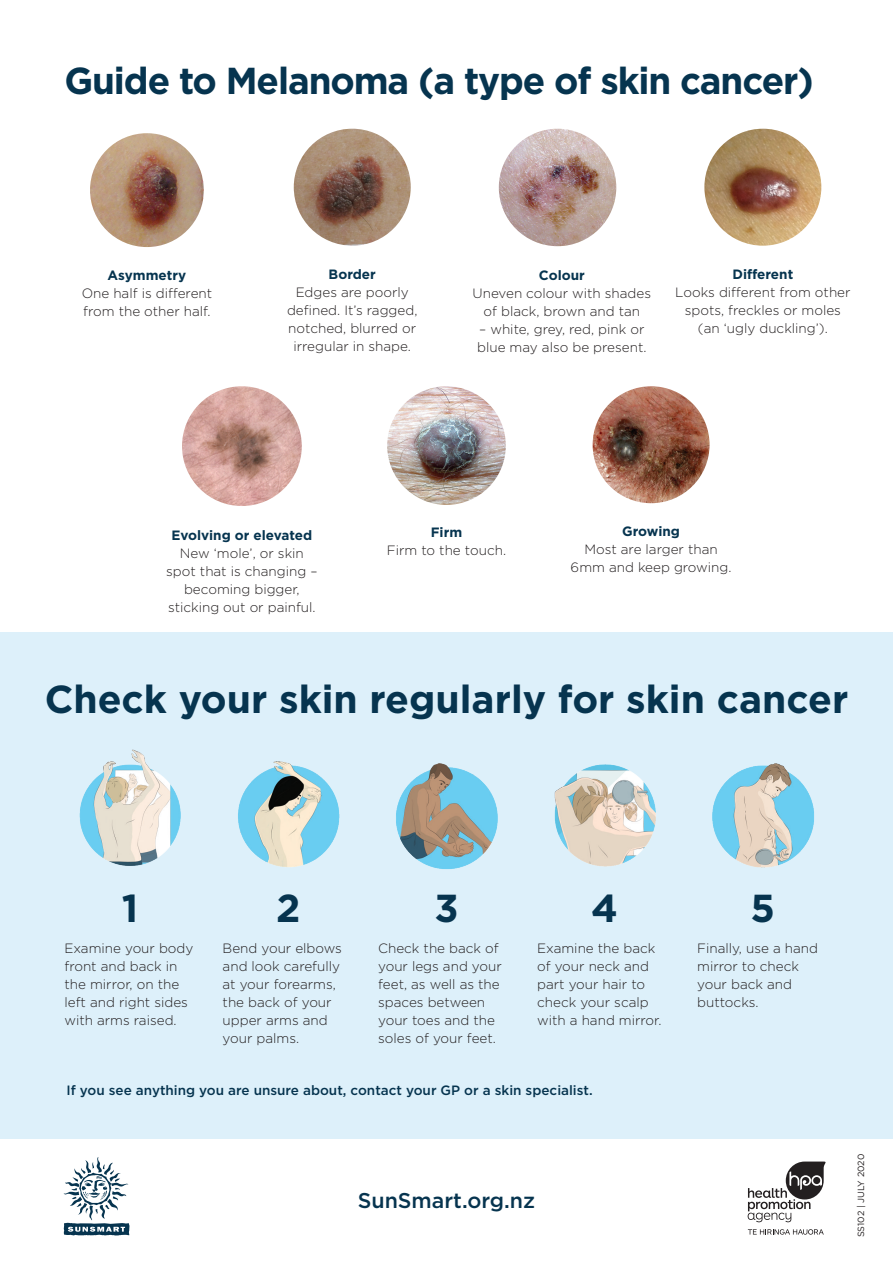
<style>
.page{position:relative;width:893px;height:1263px;background:#fff}
.page>*{position:absolute;margin:0;border:0;box-sizing:border-box;transform-origin:0 0}
.t1{font:700 39px "Gotham";color:#06344f}
.t2{font:700 37.5px "Gotham";letter-spacing:-.03em;color:#06344f}
.t3{font:500 21.3px "Gotham";color:#06344f}
.t4{font:300 13.5px/18px "Gotham";color:#231f20}
.t5{font:500 13.5px "Gotham";color:#06344f}
.t6{font:700 13.5px "Gotham";color:#06344f}
.t7{font:9px "Gotham";color:#231f20}
</style>
<div class="page">
<div style="left:0;top:633px;width:893px;height:506px;background:#ddf0fa"></div>
<svg style="left:64px;top:1157px;width:65px;height:79px"></svg>
<svg style="left:748px;top:1161px;width:78px;height:61px"></svg>
<svg style="left:748px;top:1229px;width:76px;height:5px"></svg>
<div style="left:813px;top:1177px;width:7px;height:7px;background:#231f20;border-radius:50%"></div>
<img style="left:79px;top:749px;width:102px;height:117px">
<img style="left:238px;top:761px;width:102px;height:106px">
<img style="left:396px;top:763px;width:102px;height:106px">
<img style="left:554px;top:764px;width:102px;height:103px">
<img style="left:712px;top:763px;width:103px;height:105px">
<img style="left:90px;top:133px;width:114px;height:114px;border-radius:57px">
<img style="left:294px;top:129px;width:117px;height:117px;border-radius:58px">
<img style="left:704px;top:129px;width:117px;height:117px;border-radius:58px">
<img style="left:593px;top:386px;width:117px;height:117px;border-radius:58px">
<img style="left:387px;top:386px;width:119px;height:119px;border-radius:59px">
<img style="left:182px;top:386px;width:120px;height:120px;border-radius:60px">
<img style="left:499px;top:129px;width:117px;height:117px;border-radius:59px">
<h2 class="t2" style="left:64px;top:56px;width:751px">Guide to Melanoma (a type of skin cancer)</h2>
<p class="t6" style="left:108px;top:266px;width:80px">Asymmetry</p>
<p class="t4" style="left:82px;top:283px;width:132px">One half is different from the other half.</p>
<p class="t6" style="left:329px;top:266px;width:49px">Border</p>
<p class="t4" style="left:287px;top:283px;width:132px;text-align:center">Edges are poorly defined. It’s ragged, notched, blurred or irregular in shape.</p>
<p class="t6" style="left:539px;top:266px;width:47px">Colour</p>
<p class="t4" style="left:473px;top:284px;width:180px;text-align:center">Uneven colour with shades of black, brown and tan</p>
<p class="t4" style="left:477px;top:320px;width:171px">– white, grey, red, pink or blue may also be present.</p>
<p class="t6" style="left:732px;top:266px;width:62px">Different</p>
<p class="t4" style="left:675px;top:283px;width:177px;text-align:center">Looks different from other spots, freckles or moles (an ‘ugly duckling’).</p>
<p class="t6" style="left:171px;top:526px;width:142px">Evolving or elevated</p>
<p class="t4" style="left:166px;top:543px;width:153px;text-align:center">New ‘mole’, or skin spot that is changing – becoming bigger, sticking out or painful.</p>
<p class="t6" style="left:431px;top:524px;width:33px">Firm</p>
<p class="t4" style="left:387px;top:541px;width:121px">Firm to the touch.</p>
<p class="t6" style="left:622px;top:522px;width:59px">Growing</p>
<p class="t4" style="left:571px;top:540px;width:162px;text-align:center">Most are larger than<br>6mm and keep growing.</p>
<h1 class="t1" style="left:45px;top:673px;width:805px">Check your skin regularly for skin cancer</h1>
<h1 class="t1" style="left:122px;top:882px;width:18px">1</h1>
<p class="t4" style="left:64px;top:939px;width:130px">Examine your body front and back in the mirror, on the left and right sides with arms raised.</p>
<h1 class="t1" style="left:276px;top:882px;width:26px">2</h1>
<p class="t4" style="left:223px;top:939px;width:121px">Bend your elbows and look carefully at your forearms, the back of your upper arms and your palms.</p>
<h1 class="t1" style="left:434px;top:882px;width:26px">3</h1>
<p class="t4" style="left:378px;top:939px;width:125px">Check the back of your legs and your feet, as well as the spaces between your toes and the soles of your feet.</p>
<h1 class="t1" style="left:591px;top:882px;width:28px">4</h1>
<p class="t4" style="left:537px;top:939px;width:126px">Examine the back of your neck and part your hair to check your scalp with a hand mirror.</p>
<p class="t5" style="left:66px;top:1081px;width:528px">If you see anything you are unsure about, contact your GP or a skin specialist.</p>
<h1 class="t1" style="left:751px;top:882px;width:26px">5</h1>
<p class="t4" style="left:697px;top:939px;width:122px">Finally, use a hand mirror to check your back and buttocks.</p>
<h3 class="t3" style="left:358px;top:1186px;width:179px">SunSmart.org.nz</h3>
<p class="t7" style="left:855px;top:1237px;width:85px;rotate:-90deg">SS102 | JULY 2020</p>
</div>
